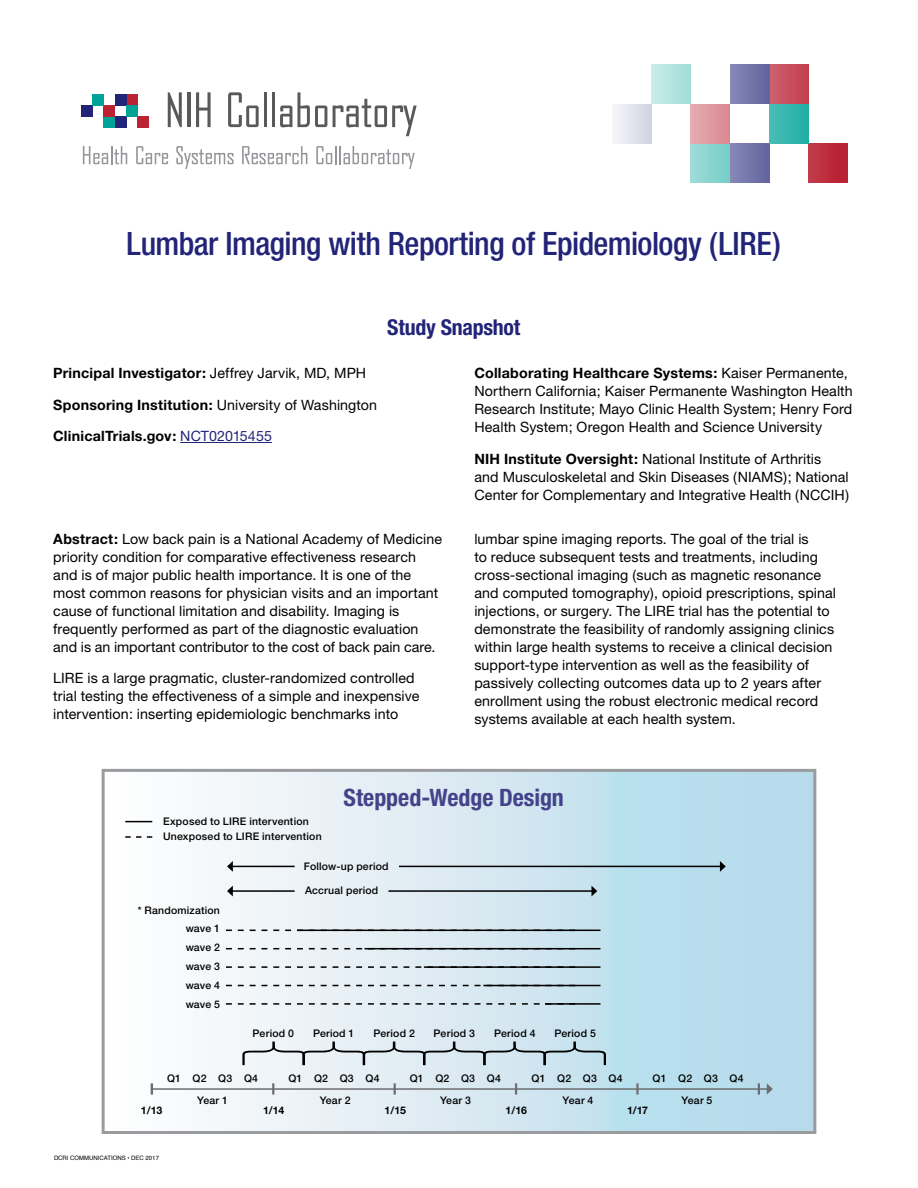
<style>
.page{position:relative;width:918px;height:1188px;background:#fff}
.page>*{position:absolute;margin:0;border:0;box-sizing:border-box;transform-origin:0 0}
.t1{font:500 condensed 32.25px "Helvetica Neue";letter-spacing:-.015em;color:#222478}
.t2{font:700 condensed 24px "Helvetica Neue";letter-spacing:-.005em;color:#44438a}
.t3{font:700 condensed 21.9px "Helvetica Neue";letter-spacing:-.01em;color:#222478}
.t4{font:14.25px/18px "Helvetica Neue";letter-spacing:.005em;color:#000}
.t5{font:700 14.25px "Helvetica Neue";letter-spacing:.015em;color:#000}
.t6{font:500 10.5px/18.8px "Helvetica Neue";letter-spacing:.02em;color:#000}
.t7{font:700 10.5px "Helvetica Neue";letter-spacing:-.015em;color:#000}
.t8{font:6px "Helvetica";color:#000}
.s1{font-weight:400}
.s2{font-weight:400;color:#222478}
.s3{font-weight:700}
</style>
<div class="page">
<hr style="left:180px;top:442px;width:92px;height:1px;background:#222478">
<svg style="left:83px;top:146px;width:44px;height:18px"></svg>
<svg style="left:136px;top:146px;width:32px;height:18px"></svg>
<svg style="left:176px;top:146px;width:58px;height:23px"></svg>
<svg style="left:242px;top:146px;width:65px;height:18px"></svg>
<svg style="left:316px;top:146px;width:99px;height:23px"></svg>
<div style="left:104px;top:117px;width:11px;height:11px;background:#00a398"></div>
<div style="left:81px;top:105px;width:11px;height:12px;background:#222478"></div>
<div style="left:115px;top:117px;width:11px;height:11px;background:#222478"></div>
<div style="left:104px;top:105px;width:11px;height:12px;background:#ba2334"></div>
<div style="left:126px;top:94px;width:11px;height:11px;background:#ba2334"></div>
<div style="left:115px;top:94px;width:11px;height:11px;background:#222478"></div>
<div style="left:137px;top:117px;width:12px;height:11px;background:#ba2334"></div>
<div style="left:92px;top:94px;width:12px;height:11px;background:#00a398"></div>
<div style="left:126px;top:105px;width:11px;height:12px;background:#00a398"></div>
<svg style="left:168px;top:92px;width:14px;height:35px"></svg>
<hr style="left:187px;top:92px;width:3px;height:35px;background:#58595b">
<svg style="left:196px;top:92px;width:15px;height:35px"></svg>
<svg style="left:228px;top:92px;width:31px;height:35px"></svg>
<hr style="left:264px;top:92px;width:3px;height:35px;background:#58595b">
<hr style="left:272px;top:92px;width:3px;height:35px;background:#58595b">
<svg style="left:280px;top:92px;width:47px;height:35px"></svg>
<svg style="left:333px;top:99px;width:84px;height:37px"></svg>
<div style="left:691px;top:143px;width:39px;height:40px;background:linear-gradient(to right,#9fdcd8,#76cdc7)"></div>
<div style="left:612px;top:104px;width:39px;height:39px;background:linear-gradient(to right,#f7f7fa,#d3d3e3)"></div>
<div style="left:730px;top:143px;width:39px;height:40px;background:linear-gradient(to right,#8788b6,#6364a0)"></div>
<div style="left:691px;top:104px;width:39px;height:39px;background:linear-gradient(to right,#e4acb2,#d98992)"></div>
<div style="left:769px;top:65px;width:40px;height:39px;background:linear-gradient(to right,#ce636f,#c23f4e)"></div>
<div style="left:730px;top:65px;width:39px;height:39px;background:linear-gradient(to right,#8788b6,#6364a0)"></div>
<div style="left:809px;top:143px;width:39px;height:40px;background:linear-gradient(to right,#c13b4a,#b81d2f)"></div>
<div style="left:651px;top:65px;width:40px;height:39px;background:linear-gradient(to right,#cbecea,#a1ddd9)"></div>
<div style="left:769px;top:104px;width:40px;height:39px;background:linear-gradient(to right,#4abdb6,#21aea5)"></div>
<div style="left:103px;top:770px;width:712px;height:363px;background:linear-gradient(to right,#fffdfd,#aed8e9)"></div>
<div style="left:102px;top:769px;width:714px;height:365px;border:3px solid #999b9e"></div>
<svg style="left:125px;top:821px;width:27px;height:1px"></svg>
<hr style="left:232px;top:866px;width:63px;height:1px;background:#000">
<svg style="left:227px;top:861px;width:6px;height:11px"></svg>
<hr style="left:232px;top:890px;width:63px;height:2px;background:#000">
<svg style="left:227px;top:886px;width:6px;height:10px"></svg>
<hr style="left:388px;top:890px;width:204px;height:2px;background:#000">
<svg style="left:591px;top:886px;width:6px;height:10px"></svg>
<svg style="left:125px;top:836px;width:27px;height:2px"></svg>
<svg style="left:226px;top:930px;width:71px;height:1px"></svg>
<svg style="left:226px;top:948px;width:139px;height:1px"></svg>
<svg style="left:226px;top:966px;width:198px;height:2px"></svg>
<svg style="left:226px;top:985px;width:257px;height:1px"></svg>
<svg style="left:226px;top:1003px;width:319px;height:2px"></svg>
<svg style="left:242px;top:1042px;width:364px;height:23px;background:#c4d1d7"></svg>
<hr style="left:152px;top:1088px;width:616px;height:2px;background:#6d6e71">
<svg style="left:767px;top:1083px;width:6px;height:12px"></svg>
<svg style="left:151px;top:1083px;width:2px;height:12px"></svg>
<svg style="left:272px;top:1083px;width:2px;height:12px"></svg>
<svg style="left:394px;top:1083px;width:2px;height:12px"></svg>
<svg style="left:515px;top:1083px;width:2px;height:12px"></svg>
<svg style="left:636px;top:1083px;width:3px;height:12px"></svg>
<svg style="left:758px;top:1083px;width:2px;height:12px"></svg>
<hr style="left:297px;top:930px;width:304px;height:1px;background:#000">
<hr style="left:365px;top:948px;width:236px;height:1px;background:#000">
<hr style="left:424px;top:966px;width:177px;height:2px;background:#000">
<hr style="left:483px;top:985px;width:118px;height:1px;background:#000">
<hr style="left:545px;top:1003px;width:56px;height:2px;background:#000">
<hr style="left:399px;top:866px;width:322px;height:1px;background:#000">
<svg style="left:720px;top:861px;width:6px;height:11px"></svg>
<h1 class="t1" style="left:127px;top:225px;width:656px">Lumbar Imaging with Reporting of Epidemiology (LIRE)</h1>
<h3 class="t3" style="left:387px;top:314px;width:134px">Study Snapshot</h3>
<p class="t5" style="left:53px;top:364px;width:314px">Principal Investigator: <span class="s1">Jeffrey Jarvik, MD, MPH</span></p>
<p class="t5" style="left:53px;top:396px;width:325px">Sponsoring Institution: <span class="s1">University of Washington</span></p>
<p class="t5" style="left:53px;top:427px;width:220px">ClinicalTrials.gov: <span class="s2">NCT02015455</span></p>
<p class="t4" style="left:53px;top:530px;width:390px"><span class="s3">Abstract:</span> Low back pain is a National Academy of Medicine priority condition for comparative effectiveness research and is of major public health importance. It is one of the most common reasons for physician visits and an important cause of functional limitation and disability. Imaging is frequently performed as part of the diagnostic evaluation and is an important contributor to the cost of back pain care.</p>
<p class="t4" style="left:53px;top:669px;width:368px">LIRE is a large pragmatic, cluster-randomized controlled trial testing the effectiveness of a simple and inexpensive intervention: inserting epidemiologic benchmarks into</p>
<p class="t4" style="left:474px;top:364px;width:380px"><span class="s3">Collaborating Healthcare Systems:</span> Kaiser Permanente, Northern California; Kaiser Permanente Washington Health Research Institute; Mayo Clinic Health System; Henry Ford Health System; Oregon Health and Science University</p>
<p class="t4" style="left:474px;top:449px;width:376px"><span class="s3">NIH Institute Oversight:</span> National Institute of Arthritis<br>and Musculoskeletal and Skin Diseases (NIAMS); National<br>Center for Complementary and Integrative Health (NCCIH)</p>
<p class="t4" style="left:474px;top:530px;width:363px">lumbar spine imaging reports. The goal of the trial is<br>to reduce subsequent tests and treatments, including cross-sectional imaging (such as magnetic resonance and computed tomography), opioid prescriptions, spinal injections, or surgery. The LIRE trial has the potential to demonstrate the feasibility of randomly assigning clinics within large health systems to receive a clinical decision support-type intervention as well as the feasibility of passively collecting outcomes data up to 2 years after enrollment using the robust electronic medical record systems available at each health system.</p>
<h2 class="t2" style="left:344px;top:783px;width:222px">Stepped-Wedge Design</h2>
<p class="t6" style="left:163px;top:813px;width:160px;line-height:15px">Exposed to LIRE intervention<br>Unexposed to LIRE intervention</p>
<p class="t6" style="left:304px;top:857px;width:86px">Follow-up period</p>
<p class="t6" style="left:305px;top:881px;width:75px">Accrual period</p>
<p class="t6" style="left:186px;top:901px;width:36px;text-align:justify;text-indent:-48px">* Randomization wave 1 wave 2 wave 3 wave 4 wave 5</p>
<p class="t6" style="left:253px;top:1024px;width:43px">Period 0</p>
<p class="t6" style="left:313px;top:1024px;width:43px">Period 1</p>
<p class="t6" style="left:373px;top:1024px;width:43px">Period 2</p>
<p class="t6" style="left:434px;top:1024px;width:43px">Period 3</p>
<p class="t6" style="left:494px;top:1024px;width:43px">Period 4</p>
<p class="t6" style="left:554px;top:1024px;width:43px">Period 5</p>
<p class="t6" style="left:167px;top:1067px;width:93px;line-height:22px;text-align:center">Q1 Q2 Q3 Q4<br>Year 1</p>
<p class="t6" style="left:288px;top:1069px;width:93px">Q1 Q2 Q3 Q4</p>
<p class="t6" style="left:410px;top:1069px;width:93px">Q1 Q2 Q3 Q4</p>
<p class="t6" style="left:532px;top:1069px;width:93px">Q1 Q2 Q3 Q4</p>
<p class="t6" style="left:653px;top:1069px;width:93px">Q1 Q2 Q3 Q4</p>
<p class="t6" style="left:320px;top:1091px;width:32px">Year 2</p>
<p class="t6" style="left:440px;top:1091px;width:32px">Year 3</p>
<p class="t6" style="left:563px;top:1091px;width:32px">Year 4</p>
<p class="t6" style="left:682px;top:1091px;width:32px">Year 5</p>
<p class="t7" style="left:141px;top:1104px;width:23px">1/13</p>
<p class="t7" style="left:263px;top:1104px;width:23px">1/14</p>
<p class="t7" style="left:384px;top:1104px;width:23px">1/15</p>
<p class="t7" style="left:505px;top:1104px;width:23px">1/16</p>
<p class="t7" style="left:627px;top:1104px;width:23px">1/17</p>
<p class="t8" style="left:54px;top:1153px;width:107px">DCRI COMMUNICATIONS • DEC 2017</p>
</div>
